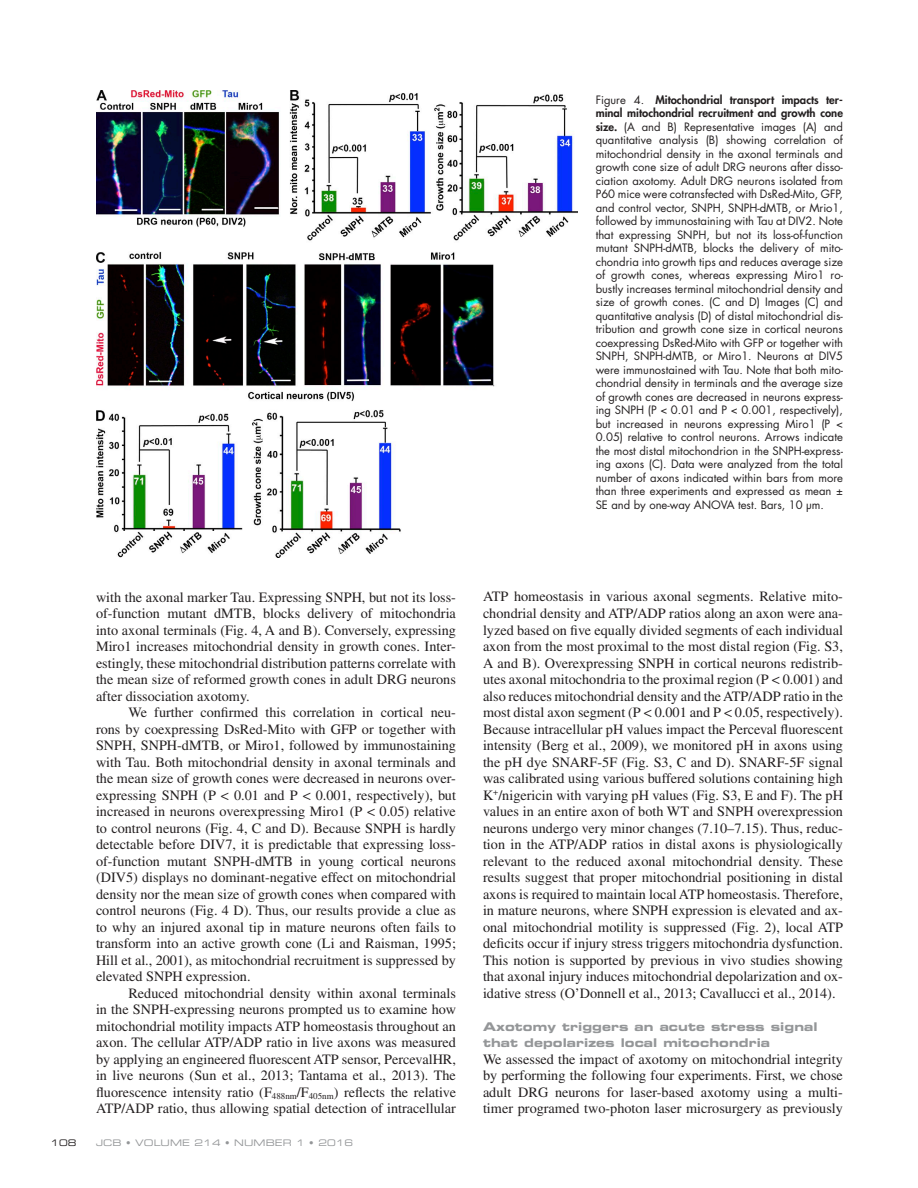
<style>
.page{position:relative;width:918px;height:1188px;background:#fff}
.page>*{position:absolute;margin:0;border:0;box-sizing:border-box;transform-origin:0 0}
.t1{font:14.25px/16.5px "Times LT Std";color:#231f20;text-align:justify}
.t2{font:12px/16.5px "Eurostile LT Std Bold Ex 2";letter-spacing:.005em;color:#949698}
.t3{font:11.25px/13.5px "Futura Std";color:#231f20;text-align:justify}
.t4{font:9px "Eurostile LT Std Ex 2";letter-spacing:.01em;color:#949698}
.t5{font:9px "Eurostile LT Std Ex 2";color:#231f20}
.s1{font-weight:800}
</style>
<div class="page">
<img style="left:96px;top:90px;width:482px;height:468px">
<p class="t3" style="left:596px;top:93px;width:249px">Figure 4. <span class="s1">Mitochondrial transport impacts ter&shy;minal mitochondrial recruitment and growth cone size.</span> (A and B) Representative images (A) and quantitative analysis (B) showing correlation of mitochondrial density in the axonal terminals and growth cone size of adult DRG neurons after disso&shy;ciation axotomy. Adult DRG neurons isolated from P60 mice were cotransfected with DsRed-Mito, GFP, and control vector, SNPH, SNPH-dMTB, or Mrio1, followed by immunostaining with Tau at DIV2. Note that expressing SNPH, but not its loss-of-function mutant SNPH-dMTB, blocks the delivery of mito&shy;chondria into growth tips and reduces average size of growth cones, whereas expressing Miro1 ro&shy;bustly increases terminal mitochondrial density and size of growth cones. (C and D) Images (C) and quantitative analysis (D) of distal mitochondrial dis&shy;tribution and growth cone size in cortical neurons coexpressing DsRed-Mito with GFP or together with SNPH, SNPH-dMTB, or Miro1. Neurons at DIV5 were immunostained with Tau. Note that both mito&shy;chondrial density in terminals and the average size of growth cones are decreased in neurons express&shy;ing SNPH (P &lt; 0.01 and P &lt; 0.001, respectively), but increased in neurons expressing Miro1 (P &lt; 0.05) relative to control neurons. Arrows indicate the most distal mitochondrion in the SNPH-express&shy;ing axons (C). Data were analyzed from the total number of axons indicated within bars from more than three experiments and expressed as mean ± SE and by one-way ANOVA test. Bars, 10 µm.</p>
<p class="t1" style="left:96px;top:588px;width:362px">with the axonal marker Tau. Expressing SNPH, but not its loss&shy;of-function mutant dMTB, blocks delivery of mitochondria into axonal terminals (Fig. 4, A and B). Conversely, expressing Miro1 increases mitochondrial density in growth cones. Inter&shy;estingly, these mitochondrial distribution patterns correlate with the mean size of reformed growth cones in adult DRG neurons after dissociation axotomy.</p>
<p class="t1" style="left:96px;top:704px;width:362px;text-indent:32px">We further confirmed this correlation in cortical neu&shy;rons by coexpressing DsRed-Mito with GFP or together with SNPH, SNPH-dMTB, or Miro1, followed by immunostaining with Tau. Both mitochondrial density in axonal terminals and the mean size of growth cones were decreased in neurons over&shy;expressing SNPH (P &lt; 0.01 and P &lt; 0.001, respectively), but increased in neurons overexpressing Miro1 (P &lt; 0.05) relative to control neurons (Fig. 4, C and D). Because SNPH is hardly detectable before DIV7, it is predictable that expressing loss&shy;of-function mutant SNPH-dMTB in young cortical neurons (DIV5) displays no dominant-negative effect on mitochondrial density nor the mean size of growth cones when compared with control neurons (Fig. 4 D). Thus, our results provide a clue as to why an injured axonal tip in mature neurons often fails to transform into an active growth cone (Li and Raisman, 1995; Hill et al., 2001), as mitochondrial recruitment is suppressed by elevated SNPH expression.</p>
<p class="t1" style="left:96px;top:984px;width:362px;text-indent:32px">Reduced mitochondrial density within axonal terminals in the SNPH-expressing neurons prompted us to examine how mitochondrial motility impacts ATP homeostasis throughout an axon. The cellular ATP/ADP ratio in live axons was measured by applying an engineered fluorescent ATP sensor, PercevalHR, in live neurons (Sun et al., 2013; Tantama et al., 2013). The fluorescence intensity ratio (F<sub>488nm</sub>/F<sub>405nm</sub>) reflects the relative ATP/ADP ratio, thus allowing spatial detection of intracellular</p>
<p class="t5" style="left:50px;top:1136px;width:28px">108</p>
<p class="t4" style="left:96px;top:1136px;width:259px">JCB • VOLUME 214 • NUMBER 1 • 2016</p>
<p class="t1" style="left:483px;top:588px;width:362px">ATP homeostasis in various axonal segments. Relative mito&shy;chondrial density and ATP/ADP ratios along an axon were ana&shy;lyzed based on five equally divided segments of each individual axon from the most proximal to the most distal region (Fig. S3, A and B). Overexpressing SNPH in cortical neurons redistrib&shy;utes axonal mitochondria to the proximal region (P &lt; 0.001) and also reduces mitochondrial density and the ATP/ADP ratio in the most distal axon segment (P &lt; 0.001 and P &lt; 0.05, respectively).<br>Because intracellular pH values impact the Perceval fluorescent intensity (Berg et al., 2009), we monitored pH in axons using the pH dye SNARF-5F (Fig. S3, C and D). SNARF-5F signal was calibrated using various buffered solutions containing high K<sup>+</sup>/nigericin with varying pH values (Fig. S3, E and F). The pH values in an entire axon of both WT and SNPH overexpression neurons undergo very minor changes (7.10–7.15). Thus, reduc&shy;tion in the ATP/ADP ratios in distal axons is physiologically relevant to the reduced axonal mitochondrial density. These results suggest that proper mitochondrial positioning in distal axons is required to maintain local ATP homeostasis. Therefore, in mature neurons, where SNPH expression is elevated and ax&shy;onal mitochondrial motility is suppressed (Fig. 2), local ATP deficits occur if injury stress triggers mitochondria dysfunction.<br>This notion is supported by previous in vivo studies showing that axonal injury induces mitochondrial depolarization and ox&shy;idative stress (O’Donnell et al., 2013; Cavallucci et al., 2014).</p>
<p class="t2" style="left:483px;top:1018px;width:336px">Axotomy triggers an acute stress signal that depolarizes local mitochondria</p>
<p class="t1" style="left:483px;top:1050px;width:361px">We assessed the impact of axotomy on mitochondrial integrity by performing the following four experiments. First, we chose adult DRG neurons for laser-based axotomy using a multi&shy;timer programed two-photon laser microsurgery as previously</p>
</div>
